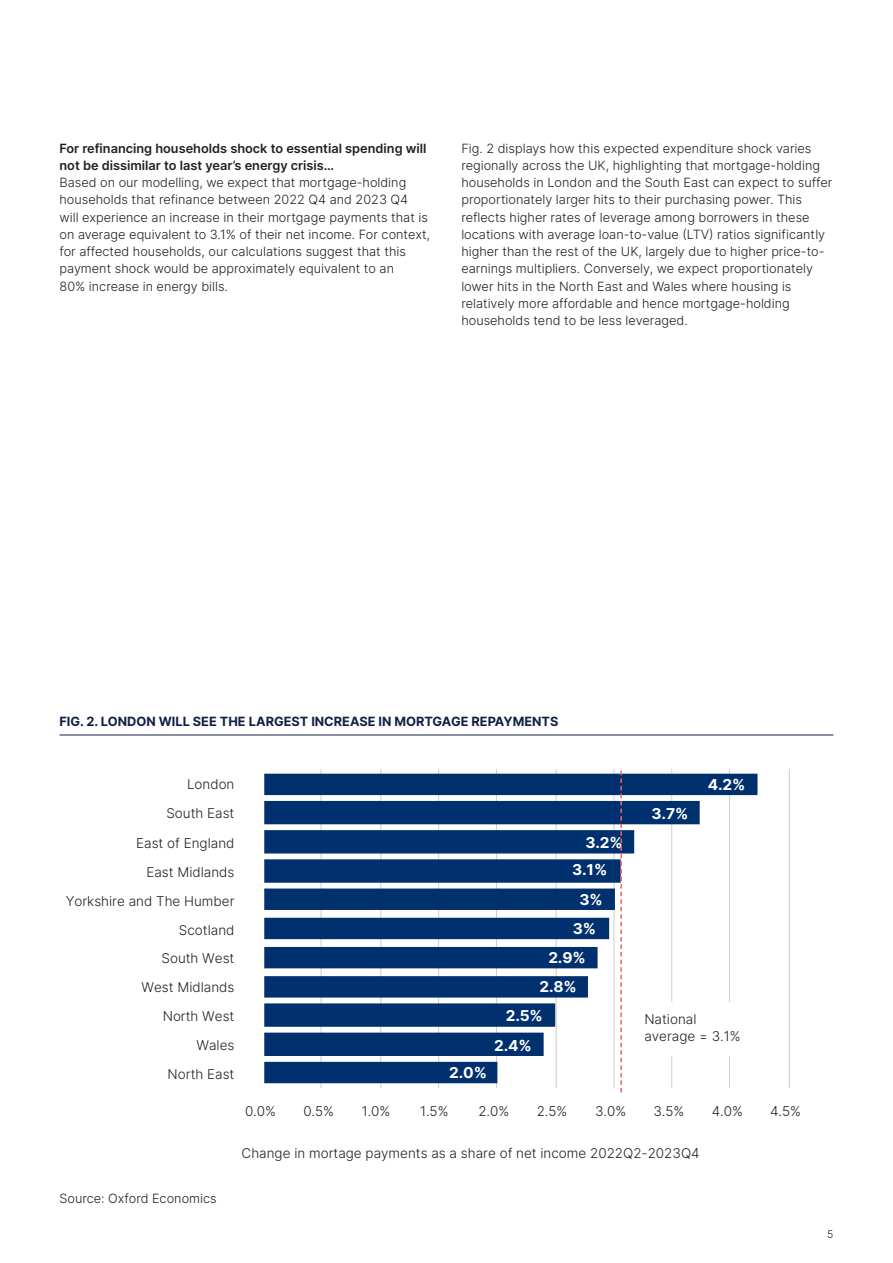
<style>
.page{position:relative;width:893px;height:1263px;background:#fff}
.page>*{position:absolute;margin:0;border:0;box-sizing:border-box;transform-origin:0 0}
.t1{font:700 15px/27.3px "Inter";color:#fff}
.t2{font:300 13.5px/29.2px "Inter";color:#231f20;text-align:right}
.t3{font:300 12.75px/17.2px "Inter";color:#231f20}
.t4{font:600 12.75px/17.2px "Inter";color:#231f20}
.t5{font:700 12.75px "Inter";color:#122046}
.t6{font:300 10.5px "Inter";color:#231f20}
</style>
<div class="page">
<hr style="left:60px;top:735px;width:773px;height:1px;background:#122046">
<hr style="left:321px;top:769px;width:1px;height:319px;background:#cfccc8">
<hr style="left:380px;top:769px;width:1px;height:319px;background:#cfccc8">
<hr style="left:438px;top:769px;width:1px;height:319px;background:#cfccc8">
<hr style="left:496px;top:769px;width:1px;height:319px;background:#cfccc8">
<hr style="left:556px;top:769px;width:1px;height:319px;background:#cfccc8">
<hr style="left:613px;top:769px;width:1px;height:319px;background:#cfccc8">
<hr style="left:671px;top:769px;width:1px;height:319px;background:#cfccc8">
<hr style="left:729px;top:769px;width:1px;height:319px;background:#cfccc8">
<hr style="left:789px;top:769px;width:1px;height:319px;background:#cfccc8">
<svg style="left:264px;top:774px;width:493px;height:309px;fill:#00306d"></svg>
<div style="left:630px;top:1002px;width:149px;height:54px;background:#fff"></div>
<svg style="left:620px;top:771px;width:2px;height:321px"></svg>
<p class="t4" style="left:60px;top:139px;width:368px">For refinancing households shock to essential spending will not be dissimilar to last year’s energy crisis…</p>
<p class="t3" style="left:60px;top:174px;width:372px">Based on our modelling, we expect that mortgage-holding households that refinance between 2022 Q4 and 2023 Q4 will experience an increase in their mortgage payments that is on average equivalent to 3.1% of their net income. For context, for affected households, our calculations suggest that this payment shock would be approximately equivalent to an<br>80% increase in energy bills.</p>
<p class="t3" style="left:461px;top:139px;width:373px">Fig. 2 displays how this expected expenditure shock varies regionally across the UK, highlighting that mortgage-holding households in London and the South East can expect to suffer proportionately larger hits to their purchasing power. This reflects higher rates of leverage among borrowers in these locations with average loan-to-value (LTV) ratios significantly higher than the rest of the UK, largely due to higher price-to&shy;earnings multipliers. Conversely, we expect proportionately lower hits in the North East and Wales where housing is relatively more affordable and hence mortgage-holding households tend to be less leveraged.</p>
<p class="t5" style="left:60px;top:712px;width:500px">FIG. 2. LONDON WILL SEE THE LARGEST INCREASE IN MORTGAGE REPAYMENTS</p>
<p class="t2" style="left:66px;top:769px;width:170px">London<br>South East<br>East of England<br>East Midlands<br>Yorkshire and The Humber<br>Scotland</p>
<p class="t2" style="left:142px;top:943px;width:94px">South West<br>West Midlands<br>North West<br>Wales<br>North East</p>
<p class="t1" style="left:449px;top:1058px;width:39px">2.0%</p>
<p class="t1" style="left:572px;top:829px;width:52px;text-indent:13px">3.2%<br>3.1%</p>
<p class="t1" style="left:580px;top:885px;width:25px">3%</p>
<p class="t1" style="left:573px;top:914px;width:25px">3%</p>
<p class="t1" style="left:548px;top:943px;width:39px">2.9%</p>
<p class="t1" style="left:539px;top:973px;width:39px">2.8%</p>
<p class="t1" style="left:506px;top:1002px;width:39px">2.5%</p>
<p class="t1" style="left:494px;top:1031px;width:39px">2.4%</p>
<p class="t1" style="left:652px;top:799px;width:38px">3.7%</p>
<p class="t1" style="left:708px;top:770px;width:39px">4.2%</p>
<p class="t2" style="left:644px;top:1011px;width:98px;line-height:16.2px;text-align:left">National average = 3.1%</p>
<p class="t3" style="left:60px;top:1190px;width:159px">Source: Oxford Economics</p>
<p class="t2" style="left:245px;top:1096px;width:32px">0.0%</p>
<p class="t2" style="left:303px;top:1096px;width:32px">0.5%</p>
<p class="t2" style="left:362px;top:1096px;width:30px">1.0%</p>
<p class="t2" style="left:420px;top:1096px;width:30px">1.5%</p>
<p class="t2" style="left:478px;top:1096px;width:32px">2.0%</p>
<p class="t2" style="left:537px;top:1096px;width:32px">2.5%</p>
<p class="t2" style="left:595px;top:1096px;width:33px">3.0%</p>
<p class="t2" style="left:653px;top:1096px;width:32px">3.5%</p>
<p class="t2" style="left:712px;top:1096px;width:33px">4.0%</p>
<p class="t2" style="left:770px;top:1096px;width:32px">4.5%</p>
<p class="t2" style="left:242px;top:1138px;width:460px">Change in mortage payments as a share of net income 2022Q2-2023Q4</p>
<p class="t6" style="left:827px;top:1227px;width:8px">5</p>
</div>
